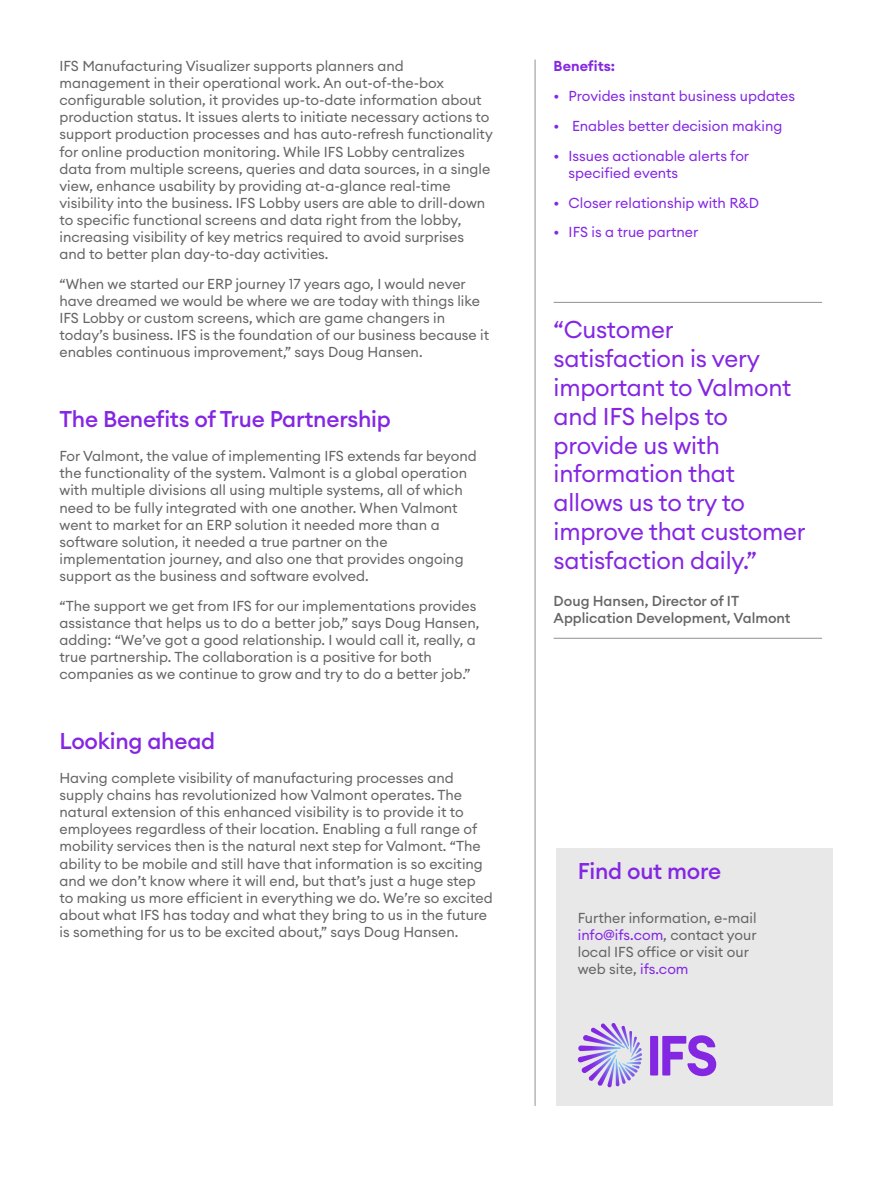
<style>
.page{position:relative;width:893px;height:1191px;background:#fff}
.page>*{position:absolute;margin:0;border:0;box-sizing:border-box;transform-origin:0 0}
.t1{font:24px/28.8px "Euclid Circular A";letter-spacing:-.01em;color:#8526e3}
.t2{font:500 22.5px "Euclid Circular A";letter-spacing:-.01em;color:#8526e3}
.t3{font:14.25px/17.1px "Euclid Circular A";color:#656565}
.t4{font:14.25px/17.1px "Euclid Circular A";color:#8526e3}
.t5{font:500 14.25px/17.1px "Euclid Circular A";color:#656565}
.t6{font:600 14.25px "Euclid Circular A";color:#8526e3}
.s1{color:#8526e3}
</style>
<div class="page">
<div style="left:556px;top:848px;width:277px;height:258px;background:#e8e8e8"></div>
<svg style="left:650px;top:1035px;width:66px;height:41px"></svg>
<svg style="left:578px;top:1023px;width:64px;height:63px"></svg>
<hr style="left:535px;top:60px;width:1px;height:1046px;background:#919191">
<hr style="left:554px;top:638px;width:268px;height:1px;background:#919191">
<hr style="left:554px;top:302px;width:268px;height:1px;background:#919191">
<p class="t3" style="left:60px;top:57px;width:435px">IFS Manufacturing Visualizer supports planners and management in their operational work. An out-of-the-box configurable solution, it provides up-to-date information about production status. It issues alerts to initiate necessary actions to support production processes and has auto-refresh functionality for online production monitoring. While IFS Lobby centralizes data from multiple screens, queries and data sources, in a single view, enhance usability by providing at-a-glance real-time visibility into the business. IFS Lobby users are able to drill-down to specific functional screens and data right from the lobby, increasing visibility of key metrics required to avoid surprises and to better plan day-to-day activities.</p>
<p class="t3" style="left:60px;top:275px;width:431px">“When we started our ERP journey 17 years ago, I would never have dreamed we would be where we are today with things like IFS Lobby or custom screens, which are game changers in today’s business. IFS is the foundation of our business because it enables continuous improvement,” says Doug Hansen.</p>
<h2 class="t2" style="left:60px;top:404px;width:333px">The Benefits of True Partnership</h2>
<p class="t3" style="left:60px;top:447px;width:419px">For Valmont, the value of implementing IFS extends far beyond the functionality of the system. Valmont is a global operation with multiple divisions all using multiple systems, all of which need to be fully integrated with one another. When Valmont went to market for an ERP solution it needed more than a software solution, it needed a true partner on the implementation journey, and also one that provides ongoing support as the business and software evolved.</p>
<p class="t3" style="left:60px;top:597px;width:422px">“The support we get from IFS for our implementations provides assistance that helps us to do a better job,” says Doug Hansen, adding: “We’ve got a good relationship. I would call it, really, a true partnership. The collaboration is a positive for both companies as we continue to grow and try to do a better job.”</p>
<h2 class="t2" style="left:60px;top:726px;width:157px">Looking ahead</h2>
<p class="t3" style="left:60px;top:769px;width:435px">Having complete visibility of manufacturing processes and supply chains has revolutionized how Valmont operates. The natural extension of this enhanced visibility is to provide it to employees regardless of their location. Enabling a full range of mobility services then is the natural next step for Valmont. “The ability to be mobile and still have that information is so exciting and we don’t know where it will end, but that’s just a huge step to making us more efficient in everything we do. We’re so excited about what IFS has today and what they bring to us in the future is something for us to be excited about,” says Doug Hansen.</p>
<p class="t6" style="left:554px;top:57px;width:63px">Benefits:</p>
<p class="t4" style="left:554px;top:87px;width:243px">• Provides instant business updates</p>
<p class="t4" style="left:554px;top:117px;width:230px">• Enables better decision making</p>
<p class="t4" style="left:569px;top:147px;width:182px;text-indent:-15px">• Issues actionable alerts for specified events</p>
<p class="t4" style="left:554px;top:194px;width:207px">• Closer relationship with R&amp;D</p>
<p class="t4" style="left:554px;top:224px;width:146px">• IFS is a true partner</p>
<h1 class="t1" style="left:554px;top:315px;width:254px">“Customer satisfaction is very important to Valmont and IFS helps to provide us with information that allows us to try to improve that customer satisfaction daily.”</h1>
<p class="t5" style="left:554px;top:592px;width:238px">Doug Hansen, Director of IT<br>Application Development, Valmont</p>
<h2 class="t2" style="left:578px;top:857px;width:145px">Find out more</h2>
<p class="t3" style="left:578px;top:909px;width:180px">Further information, e-mail <span class="s1">info@ifs.com</span>, contact your local IFS office or visit our web site, <span class="s1">ifs.com</span></p>
</div>
